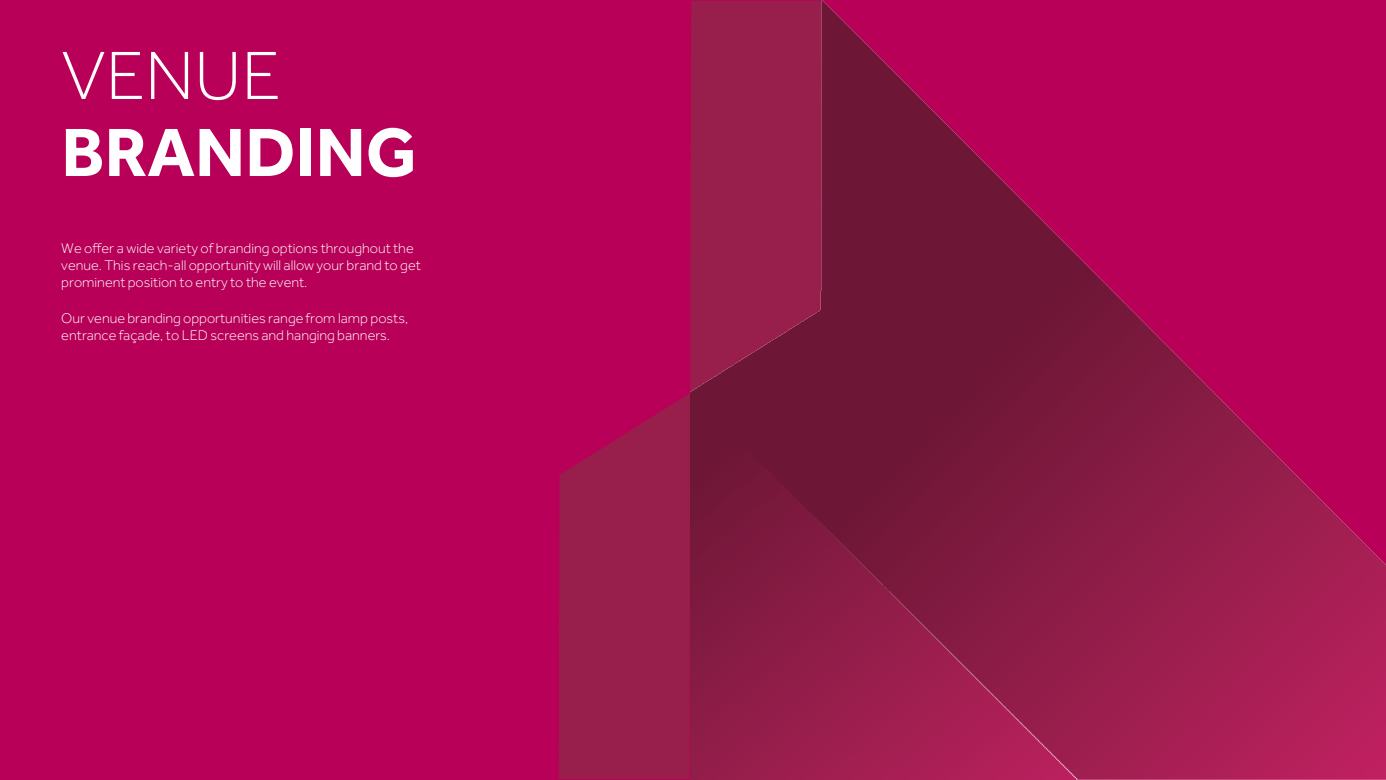
<style>
.page{position:relative;width:1386px;height:780px;background:#fff}
.page>*{position:absolute;margin:0;border:0;box-sizing:border-box;transform-origin:0 0}
.t1{font:700 70.44px "Effra";color:#fff}
.t2{font:300 70.44px "Effra";color:#fff}
.t3{font:300 14.53px/17.3px "Effra";color:#fff}
</style>
<div class="page">
<div style="left:0;top:0;width:1385px;height:779px;background:#b90059"></div>
<svg style="left:559px;top:393px;width:131px;height:385px;background:#9b1a4c"></svg>
<img style="left:690px;top:1px;width:695px;height:778px">
<h2 class="t2" style="left:61px;top:36px;width:221px">VENUE</h2>
<h2 class="t1" style="left:61px;top:109px;width:357px">BRANDING</h2>
<p class="t3" style="left:61px;top:239px;width:361px">We offer a wide variety of branding options throughout the venue. This reach-all opportunity will allow your brand to get prominent position to entry to the event.</p>
<p class="t3" style="left:61px;top:309px;width:348px">Our venue branding opportunities range from lamp posts, entrance façade, to LED screens and hanging banners.</p>
</div>
